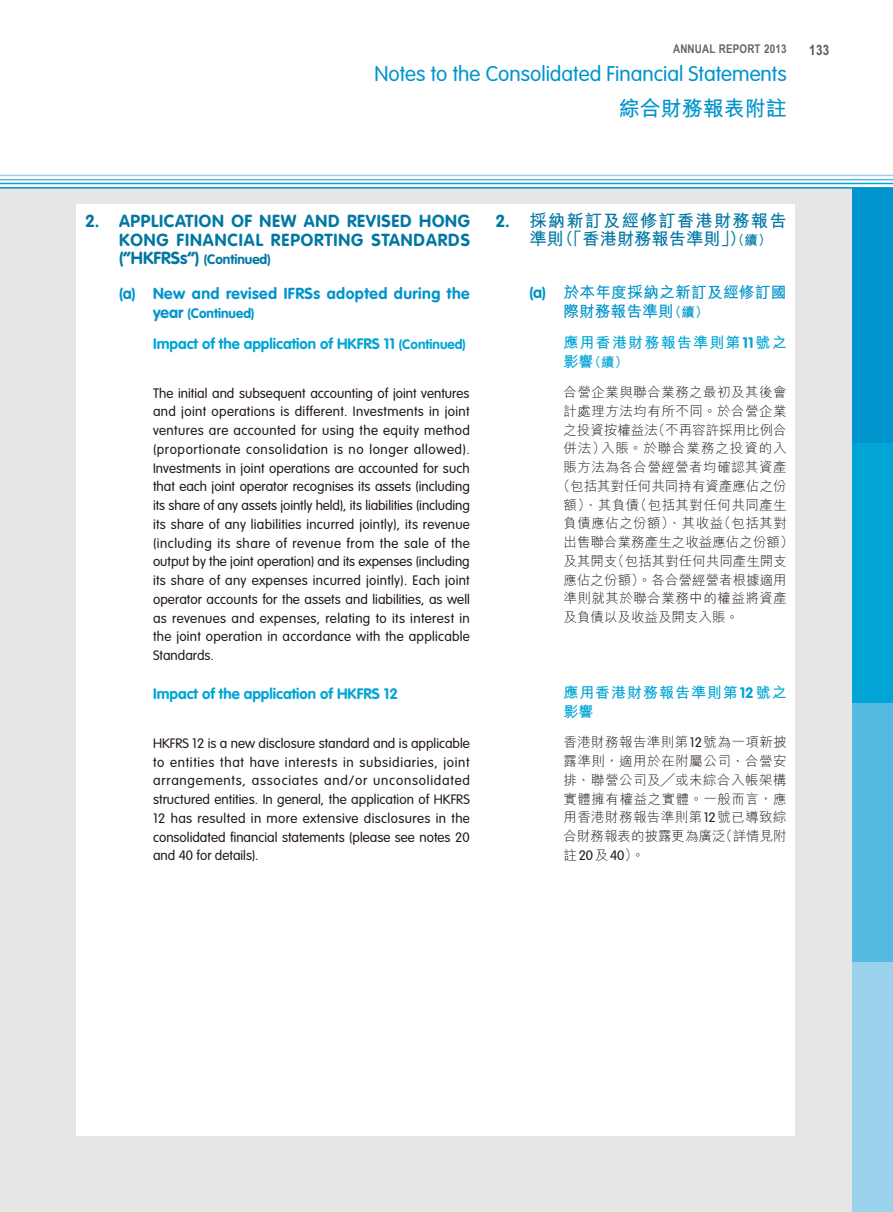
<style>
.page{position:relative;width:893px;height:1212px;background:#fff}
.page>*{position:absolute;margin:0;border:0;box-sizing:border-box;transform-origin:0 0}
.t1{font:300 21px "VAG Rounded Std";color:#0094cc}
.t2{font:700 21px "M Hei HK";color:#0094cc}
.t3{font:700 17.25px/18.8px "VAG Rounded Std";letter-spacing:.04em;color:#0077a3;text-align:right}
.t4{font:700 17.25px/18.8px "M Hei HK";letter-spacing:.07em;color:#0077a3}
.t5{font:700 15.75px "VAG Rounded Std";letter-spacing:.03em;color:#0094cc}
.t6{font:700 15.75px/18.8px "M Hei HK";letter-spacing:.015em;color:#0094cc}
.t7{font:700 15px "VAG Rounded Std";color:#00a5d6}
.t8{font:700 15px/18.8px "M Hei HK";letter-spacing:.065em;color:#00a5d6}
.t9{font:700 14.25px "Arial Narrow";color:#595857}
.t10{font:300 13.5px/18.8px "VAG Rounded Std";color:#231916;text-align:justify}
.t11{font:300 13.5px/18.8px "M Hei HK";letter-spacing:.03em;color:#231916;text-align:justify}
.t12{font:300 13.5px "M Hei HK";color:#231916}
.t13{font:700 13.5px "VAG Rounded Std";color:#0077a3}
.t14{font:300 13.5px "M Hei HK";letter-spacing:.07em;color:#231916}
.t15{font:700 13.5px "VAG Rounded Std";color:#0094cc}
.t16{font:700 13.5px "M Hei HK";color:#00a5d6}
.t17{font:700 12px "Arial Narrow";letter-spacing:.015em;color:#666565}
.s1{font-size:17.25px}
.s2{font-size:15.75px}
.s3{font-size:13.5px}
.s4{font-family:"VAG Rounded Std"}
.s5{font-size:15px}
</style>
<div class="page">
<div style="left:0;top:187px;width:893px;height:1025px;background:#e6e6e7"></div>
<div style="left:77px;top:204px;width:718px;height:931px;background:#fff"></div>
<div style="left:852px;top:188px;width:41px;height:256px;background:#0094cc"></div>
<div style="left:852px;top:443px;width:41px;height:261px;background:#00a5d6"></div>
<div style="left:852px;top:703px;width:41px;height:259px;background:#53bae0"></div>
<div style="left:852px;top:962px;width:41px;height:250px;background:#9ad2eb"></div>
<hr style="left:0;top:187px;width:893px;height:2px;background:#0094cc">
<hr style="left:0;top:183px;width:893px;height:1px;background:#00a5d6">
<hr style="left:0;top:179px;width:893px;height:1px;background:#53bae0">
<hr style="left:0;top:175px;width:893px;height:1px;background:#9ad2eb">
<p class="t17" style="left:673px;top:40px;width:115px">ANNUAL REPORT 2013</p>
<p class="t9" style="left:809px;top:39px;width:21px">133</p>
<h1 class="t1" style="left:374px;top:62px;width:414px">Notes to the Consolidated Financial Statements</h1>
<h1 class="t2" style="left:619px;top:93px;width:169px">綜合財務報表附註</h1>
<p class="t3" style="left:85px;top:212px;width:386px">2. APPLICATION OF NEW AND REVISED HONG<br>KONG FINANCIAL REPORTING STANDARDS</p>
<p class="t13" style="left:119px;top:252px;width:153px"><span class="s1">(“HKFRSs”)</span> (Continued)</p>
<p class="t5" style="left:119px;top:284px;width:352px">(a) New and revised IFRSs adopted during the</p>
<p class="t15" style="left:153px;top:305px;width:103px"><span class="s2">year</span> (Continued)</p>
<p class="t7" style="left:153px;top:334px;width:314px">Impact of the application of HKFRS 11 <span class="s3">(Continued)</span></p>
<p class="t10" style="left:153px;top:384px;width:318px">The initial and subsequent accounting of joint ventures and joint operations is different. Investments in joint ventures are accounted for using the equity method (proportionate consolidation is no longer allowed).<br>Investments in joint operations are accounted for such that each joint operator recognises its assets (including its share of any assets jointly held), its liabilities (including its share of any liabilities incurred jointly), its revenue (including its share of revenue from the sale of the output by the joint operation) and its expenses (including its share of any expenses incurred jointly). Each joint operator accounts for the assets and liabilities, as well as revenues and expenses, relating to its interest in the joint operation in accordance with the applicable Standards.</p>
<p class="t7" style="left:153px;top:685px;width:246px">Impact of the application of HKFRS 12</p>
<p class="t10" style="left:153px;top:734px;width:318px">HKFRS 12 is a new disclosure standard and is applicable to entities that have interests in subsidiaries, joint arrangements, associates and/or unconsolidated structured entities. In general, the application of HKFRS 12 has resulted in more extensive disclosures in the consolidated financial statements (please see notes 20 and 40 for details).</p>
<p class="t4" style="left:529px;top:209px;width:259px;text-indent:-34px"><span class="s4">2.</span> 採納新訂及經修訂香港財務報告準則（「香港財務報告準則」）<span class="s3">（續）</span></p>
<p class="t6" style="left:563px;top:282px;width:225px;text-indent:-34px"><span class="s4">(a)</span> 於本年度採納之新訂及經修訂國際財務報告準則<span class="s3">（續）</span></p>
<p class="t8" style="left:563px;top:332px;width:225px">應用香港財務報告準則第<span class="s4">11</span>號之</p>
<p class="t16" style="left:563px;top:352px;width:66px"><span class="s5">影響</span>（續）</p>
<p class="t11" style="left:563px;top:382px;width:225px">合營企業與聯合業務之最初及其後會</p>
<p class="t11" style="left:563px;top:401px;width:225px">計處理方法均有所不同。於合營企業</p>
<p class="t12" style="left:563px;top:423px;width:225px">之投資按權益法（不再容許採用比例合</p>
<p class="t14" style="left:563px;top:441px;width:225px">併法）入賬。於聯合業務之投資的入</p>
<p class="t11" style="left:563px;top:457px;width:225px">賬方法為各合營經營者均確認其資產</p>
<p class="t12" style="left:557px;top:479px;width:231px">（包括其對任何共同持有資產應佔之份</p>
<p class="t11" style="left:563px;top:495px;width:225px">額）、其負債（包括其對任何共同產生</p>
<p class="t11" style="left:563px;top:514px;width:225px">負債應佔之份額）、其收益（包括其對</p>
<p class="t12" style="left:564px;top:535px;width:231px">出售聯合業務產生之收益應佔之份額）</p>
<p class="t12" style="left:564px;top:554px;width:225px">及其開支（包括其對任何共同產生開支</p>
<p class="t12" style="left:564px;top:573px;width:225px">應佔之份額）。各合營經營者根據適用</p>
<p class="t11" style="left:563px;top:589px;width:225px">準則就其於聯合業務中的權益將資產</p>
<p class="t12" style="left:564px;top:610px;width:177px">及負債以及收益及開支入賬。</p>
<p class="t8" style="left:563px;top:682px;width:225px">應用香港財務報告準則第<span class="s4">12</span>號之影響</p>
<p class="t11" style="left:563px;top:733px;width:225px">香港財務報告準則第<span class="s4">12</span>號為一項新披露準則，適用於在附屬公司、合營安排、聯營公司及╱或未綜合入帳架構實體擁有權益之實體。一般而言，應用香港財務報告準則第<span class="s4">12</span>號已導致綜合財務報表的披露更為廣泛（詳情見附註<span class="s4">20</span>及<span class="s4">40</span>）。</p>
</div>
